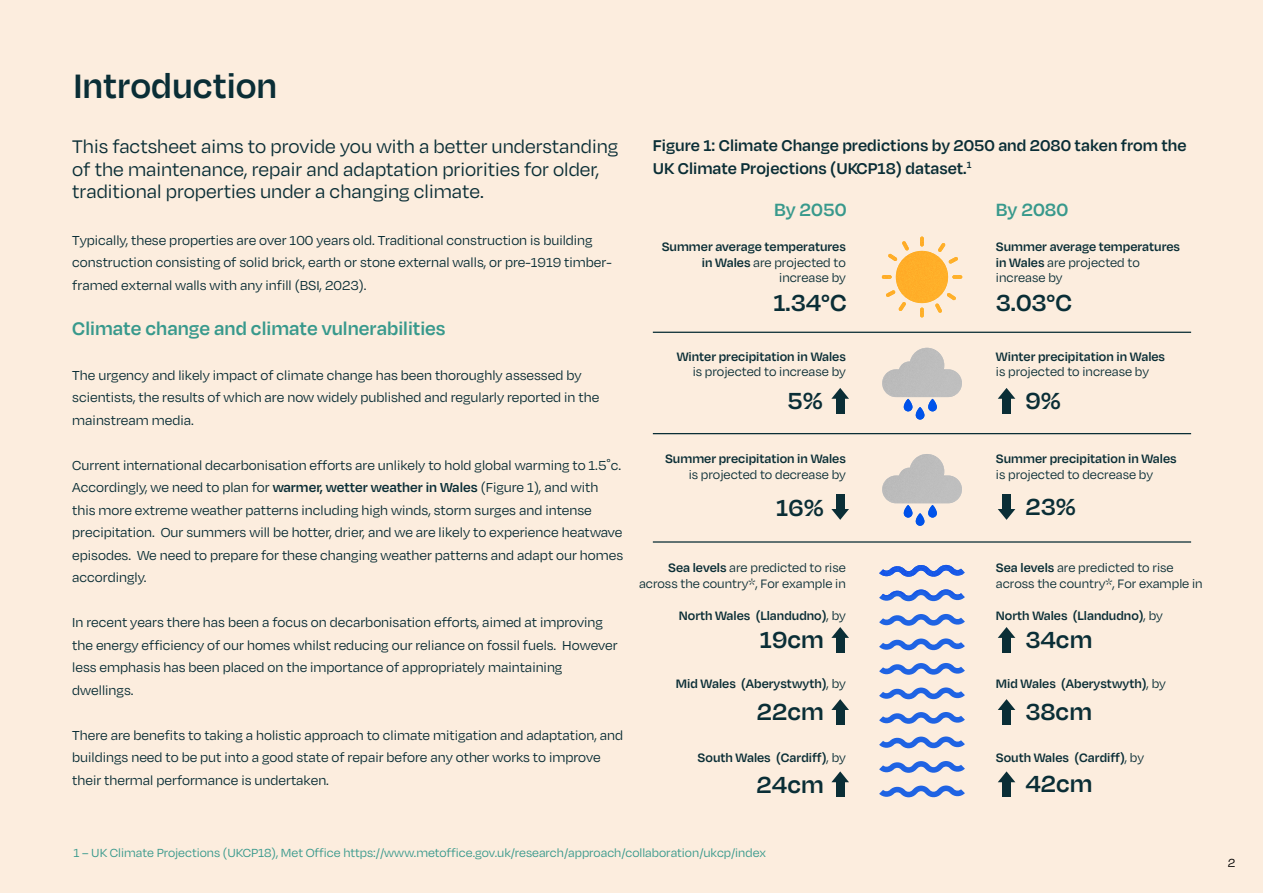
<style>
.page{position:relative;width:1263px;height:893px;background:#fcedde}
.page>*{position:absolute;margin:0;border:0;box-sizing:border-box;transform-origin:0 0}
.t1{font:600 39px "Degular";color:#0a2e36}
.t2{font:600 26.85px "Degular";color:#0a2e36}
.t3{font:21px/22.5px "Degular";color:#0a2e36}
.t4{font:600 21px "Degular";color:#38998c}
.t5{font:600 20.4px "Degular";color:#38998c}
.t6{font:600 18px "Degular";color:#0a2e36}
.t7{font:15px/22.5px "Degular";color:#0a2e36}
.t8{font:600 14.1px/15.3px "Degular";color:#0a2e36;text-align:right}
.t9{font:14.1px/15.3px "Degular";color:#0a2e36;text-align:right}
.t10{font:13.5px "Degular";color:#38998c}
.t11{font:13.5px "Degular";color:#000}
.s1{font-weight:600}
.s2{font-weight:400}
</style>
<div class="page">
<svg style="left:879px;top:785px;width:86px;height:13px"></svg>
<svg style="left:879px;top:761px;width:86px;height:12px"></svg>
<svg style="left:879px;top:736px;width:86px;height:13px"></svg>
<svg style="left:879px;top:712px;width:86px;height:12px"></svg>
<svg style="left:879px;top:687px;width:86px;height:13px"></svg>
<svg style="left:879px;top:663px;width:86px;height:12px"></svg>
<svg style="left:879px;top:638px;width:86px;height:13px"></svg>
<svg style="left:879px;top:618px;width:86px;height:8px"></svg>
<img style="left:890px;top:614px;width:72px;height:4px">
<svg style="left:879px;top:594px;width:86px;height:8px"></svg>
<img style="left:881px;top:589px;width:81px;height:8px">
<img style="left:879px;top:565px;width:84px;height:12px">
<div style="left:836px;top:778px;width:8px;height:19px;background:#0a2e36"></div>
<div style="left:836px;top:706px;width:8px;height:18px;background:#0a2e36"></div>
<div style="left:836px;top:634px;width:8px;height:18px;background:#0a2e36"></div>
<div style="left:836px;top:494px;width:8px;height:19px;background:#0a2e36"></div>
<div style="left:1002px;top:778px;width:9px;height:19px;background:#0a2e36"></div>
<div style="left:1002px;top:706px;width:9px;height:18px;background:#0a2e36"></div>
<div style="left:1002px;top:634px;width:9px;height:18px;background:#0a2e36"></div>
<div style="left:1002px;top:494px;width:9px;height:19px;background:#0a2e36"></div>
<div style="left:1002px;top:395px;width:9px;height:18px;background:#0a2e36"></div>
<div style="left:836px;top:395px;width:8px;height:18px;background:#0a2e36"></div>
<hr style="left:653px;top:541px;width:538px;height:2px;background:#0a2e36">
<hr style="left:653px;top:433px;width:538px;height:1px;background:#0a2e36">
<hr style="left:653px;top:332px;width:538px;height:1px;background:#0a2e36">
<svg style="left:920px;top:237px;width:4px;height:9px"></svg>
<div style="left:896px;top:251px;width:52px;height:52px;background:#ffae29;border-radius:26px"></div>
<svg style="left:888px;top:241px;width:21px;height:20px"></svg>
<svg style="left:938px;top:243px;width:20px;height:21px"></svg>
<svg style="left:952px;top:275px;width:10px;height:4px"></svg>
<svg style="left:882px;top:275px;width:10px;height:4px"></svg>
<svg style="left:886px;top:290px;width:20px;height:21px"></svg>
<svg style="left:935px;top:293px;width:21px;height:20px"></svg>
<svg style="left:920px;top:308px;width:4px;height:9px"></svg>
<svg style="left:831px;top:388px;width:18px;height:11px"></svg>
<svg style="left:998px;top:388px;width:17px;height:11px"></svg>
<svg style="left:882px;top:348px;width:80px;height:72px"></svg>
<svg style="left:831px;top:509px;width:18px;height:11px"></svg>
<svg style="left:998px;top:509px;width:17px;height:11px"></svg>
<svg style="left:882px;top:454px;width:80px;height:72px"></svg>
<svg style="left:831px;top:627px;width:18px;height:11px"></svg>
<svg style="left:831px;top:699px;width:18px;height:11px"></svg>
<svg style="left:831px;top:771px;width:18px;height:11px"></svg>
<svg style="left:998px;top:627px;width:17px;height:11px"></svg>
<svg style="left:998px;top:699px;width:17px;height:11px"></svg>
<svg style="left:998px;top:771px;width:17px;height:11px"></svg>
<h1 class="t1" style="left:73px;top:62px;width:205px">Introduction</h1>
<h2 class="t3" style="left:72px;top:135px;width:547px">This factsheet aims to provide you with a better understanding</h2>
<h2 class="t6" style="left:653px;top:135px;width:535px">Figure 1: Climate Change predictions by 2050 and 2080 taken from the</h2>
<p class="t3" style="left:72px;top:157px;width:529px">of the maintenance, repair and adaptation priorities for older, traditional properties under a changing climate.</p>
<p class="t7" style="left:72px;top:228px;width:541px">Typically, these properties are over 100 years old. Traditional construction is building construction consisting of solid brick, earth or stone external walls, or pre-1919 timber&shy;framed external walls with any infill (BSI, 2023).</p>
<h3 class="t4" style="left:72px;top:315px;width:375px">Climate change and climate vulnerabilities</h3>
<p class="t7" style="left:72px;top:363px;width:529px">The urgency and likely impact of climate change has been thoroughly assessed by scientists, the results of which are now widely published and regularly reported in the mainstream media.</p>
<p class="t7" style="left:72px;top:453px;width:552px">Current international decarbonisation efforts are unlikely to hold global warming to 1.5˚c.<br>Accordingly, we need to plan for <span class="s1">warmer, wetter weather in Wales</span> (Figure 1), and with this more extreme weather patterns including high winds, storm surges and intense precipitation. Our summers will be hotter, drier, and we are likely to experience heatwave episodes. We need to prepare for these changing weather patterns and adapt our homes accordingly.</p>
<p class="t7" style="left:72px;top:611px;width:547px">In recent years there has been a focus on decarbonisation efforts, aimed at improving the energy efficiency of our homes whilst reducing our reliance on fossil fuels. However less emphasis has been placed on the importance of appropriately maintaining dwellings.</p>
<p class="t7" style="left:72px;top:723px;width:552px">There are benefits to taking a holistic approach to climate mitigation and adaptation, and buildings need to be put into a good state of repair before any other works to improve their thermal performance is undertaken.</p>
<p class="t6" style="left:653px;top:157px;width:320px">UK Climate Projections (UKCP18) dataset.<sup>1</sup></p>
<h3 class="t5" style="left:774px;top:197px;width:74px">By 2050</h3>
<p class="t8" style="left:662px;top:239px;width:186px">Summer average temperatures in Wales <span class="s2">are projected to increase by</span></p>
<h2 class="t2" style="left:773px;top:286px;width:75px">1.34°C</h2>
<h3 class="t5" style="left:996px;top:197px;width:74px">By 2080</h3>
<p class="t8" style="left:996px;top:239px;width:186px;text-align:left">Summer average temperatures in Wales <span class="s2">are projected to increase by</span></p>
<h2 class="t2" style="left:996px;top:286px;width:78px">3.03°C</h2>
<p class="t8" style="left:677px;top:348px;width:171px">Winter precipitation in Wales</p>
<p class="t8" style="left:996px;top:348px;width:171px">Winter precipitation in Wales</p>
<p class="t9" style="left:693px;top:363px;width:155px">is projected to increase by</p>
<p class="t9" style="left:996px;top:363px;width:155px">is projected to increase by</p>
<p class="t2" style="left:787px;top:384px;width:37px">5%</p>
<p class="t2" style="left:1025px;top:384px;width:37px">9%</p>
<p class="t8" style="left:665px;top:451px;width:182px">Summer precipitation in Wales</p>
<p class="t8" style="left:996px;top:451px;width:182px">Summer precipitation in Wales</p>
<p class="t9" style="left:689px;top:466px;width:159px">is projected to decrease by</p>
<p class="t9" style="left:996px;top:466px;width:159px">is projected to decrease by</p>
<p class="t2" style="left:776px;top:491px;width:49px">16%</p>
<p class="t2" style="left:1025px;top:490px;width:52px">23%</p>
<p class="t9" style="left:639px;top:560px;width:208px"><span class="s1">Sea levels</span> are predicted to rise across the country*, For example in</p>
<p class="t8" style="left:679px;top:607px;width:169px">North Wales (Llandudno)<span class="s2">, by</span></p>
<h2 class="t2" style="left:760px;top:623px;width:66px">19cm</h2>
<p class="t8" style="left:676px;top:676px;width:171px">Mid Wales (Aberystwyth)<span class="s2">, by</span></p>
<h2 class="t2" style="left:757px;top:695px;width:69px">22cm</h2>
<p class="t8" style="left:698px;top:749px;width:150px">South Wales (Cardiff)<span class="s2">, by</span></p>
<h2 class="t2" style="left:756px;top:768px;width:69px">24cm</h2>
<p class="t9" style="left:996px;top:560px;width:208px;text-align:left"><span class="s1">Sea levels</span> are predicted to rise across the country*, For example in</p>
<p class="t8" style="left:996px;top:607px;width:169px">North Wales (Llandudno)<span class="s2">, by</span></p>
<h2 class="t2" style="left:1025px;top:623px;width:69px">34cm</h2>
<p class="t8" style="left:996px;top:676px;width:171px">Mid Wales (Aberystwyth)<span class="s2">, by</span></p>
<h2 class="t2" style="left:1025px;top:695px;width:68px">38cm</h2>
<p class="t8" style="left:996px;top:749px;width:150px">South Wales (Cardiff)<span class="s2">, by</span></p>
<h2 class="t2" style="left:1025px;top:767px;width:69px">42cm</h2>
<p class="t10" style="left:73px;top:845px;width:694px">1 – UK Climate Projections (UKCP18), Met Office https://www.metoffice.gov.uk/research/approach/collaboration/ukcp/index</p>
<p class="t11" style="left:1228px;top:855px;width:9px">2</p>
</div>
